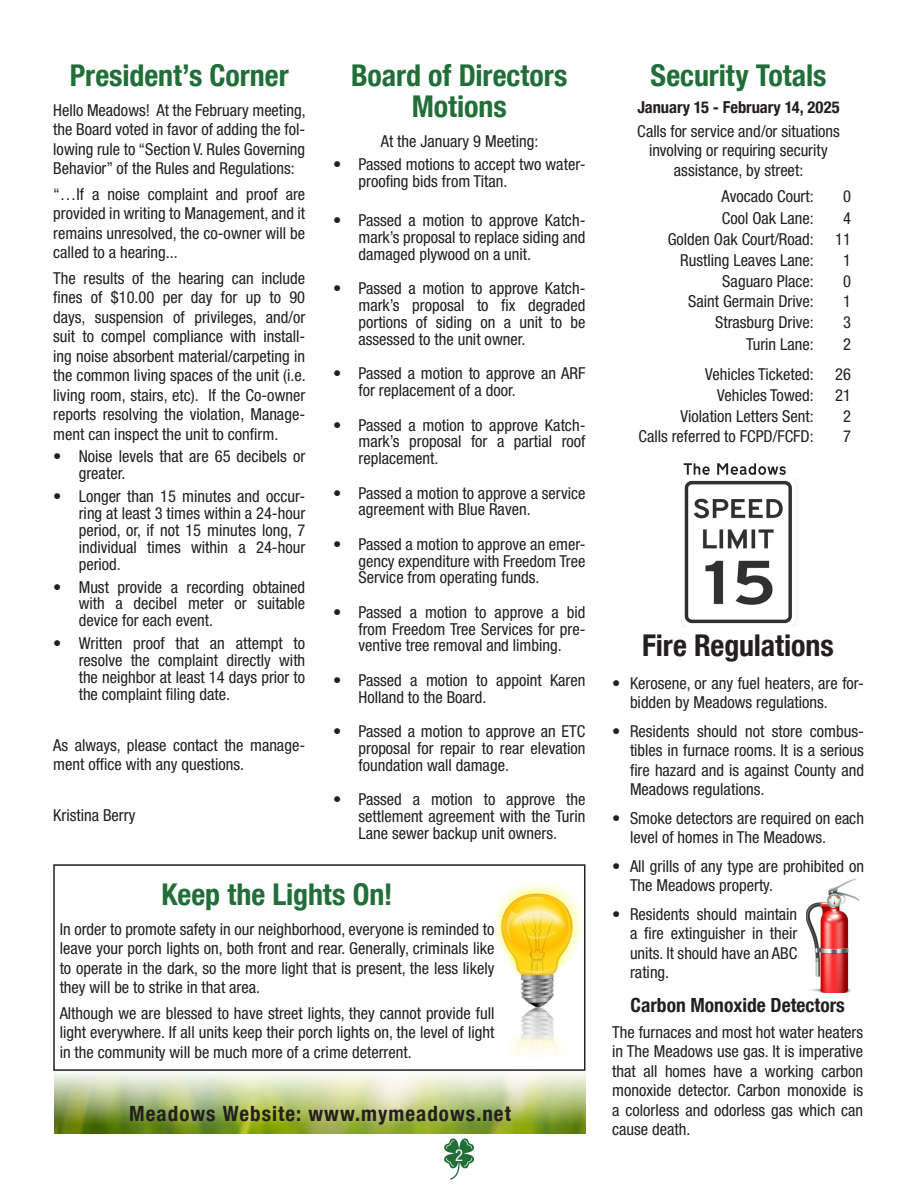
<style>
.page{position:relative;width:918px;height:1188px;background:#fff}
.page>*{position:absolute;margin:0;border:0;box-sizing:border-box;transform-origin:0 0}
.Headline{font:700 condensed 30px/31.5px "Helvetica Neue LT Com";color:#206e38;text-align:center}
.Headline-2{font:700 condensed 30px "Helvetica Neue LT Com";letter-spacing:-.005em;color:#231f20}
.Headline-3{font:700 condensed 21px "Helvetica Neue LT Com";letter-spacing:.05em;color:#231f20}
.Head__B_P{font:700 condensed 19.5px "Helvetica Neue LT Com";color:#231f20}
.Body{font:condensed 16.5px/19.5px "Helvetica Neue LT Std";color:#231f20;text-align:justify}
.Headline-4{font:condensed 16.5px/19.5px "Helvetica Neue LT Std";letter-spacing:-.005em;color:#231f20;text-align:center}
.t1{font:700 condensed 16.5px "Helvetica Neue LT Com";letter-spacing:-.005em;color:#231f20}
.t2{font:condensed 16.5px "Helvetica Neue LT Std";color:#fff}
</style>
<div class="page">
<svg style="left:444px;top:1139px;width:30px;height:41px"></svg>
<div style="left:53px;top:864px;width:532px;height:207px;border:2px solid #231f20"></div>
<img style="left:495px;top:884px;width:86px;height:171px">
<img style="left:806px;top:879px;width:54px;height:114px">
<img style="left:684px;top:480px;width:110px;height:146px">
<svg style="left:684px;top:463px;width:102px;height:12px"></svg>
<img style="left:55px;top:1066px;width:530px;height:68px">
<p class="Headline" style="left:70px;top:59px;width:220px">President’s Corner</p>
<p class="Body" style="left:53px;top:100px;width:254px">Hello Meadows! At the February meeting, the Board voted in favor of adding the fol&shy;lowing rule to “Section V. Rules Governing Behavior” of the Rules and Regulations:</p>
<p class="Body" style="left:53px;top:184px;width:254px">“…If a noise complaint and proof are provided in writing to Management, and it remains unresolved, the co-owner will be called to a hearing...</p>
<p class="Body" style="left:53px;top:268px;width:254px">The results of the hearing can include fines of $10.00 per day for up to 90 days, suspension of privileges, and/or suit to compel compliance with install&shy;ing noise absorbent material/carpeting in the common living spaces of the unit (i.e. living room, stairs, etc). If the Co-owner reports resolving the violation, Manage&shy;ment can inspect the unit to confirm.</p>
<p class="Body" style="left:79px;top:448px;width:228px;line-height:16.8px;text-indent:-26px">• Noise levels that are 65 decibels or greater.</p>
<p class="Body" style="left:79px;top:488px;width:228px;line-height:16.8px;text-indent:-26px">• Longer than 15 minutes and occur&shy;ring at least 3 times within a 24-hour period, or, if not 15 minutes long, 7 individual times within a 24-hour period.</p>
<p class="Body" style="left:79px;top:578px;width:228px;line-height:16.8px;text-indent:-26px">• Must provide a recording obtained with a decibel meter or suitable device for each event.</p>
<p class="Body" style="left:79px;top:635px;width:228px;line-height:16.8px;text-indent:-26px">• Written proof that an attempt to resolve the complaint directly with the neighbor at least 14 days prior to the complaint filing date.</p>
<p class="Body" style="left:53px;top:735px;width:254px">As always, please contact the manage&shy;ment office with any questions.</p>
<p class="Body" style="left:53px;top:806px;width:84px">Kristina Berry</p>
<p class="Headline" style="left:351px;top:59px;width:218px">Board of Directors<br>Motions</p>
<p class="Body" style="left:381px;top:131px;width:159px">At the January 9 Meeting:</p>
<p class="Body" style="left:358px;top:156px;width:228px;line-height:16.8px;text-indent:-26px">• Passed motions to accept two water&shy;proofing bids from Titan.</p>
<p class="Body" style="left:358px;top:212px;width:228px;line-height:16.8px;text-indent:-26px">• Passed a motion to approve Katch&shy;mark’s proposal to replace siding and damaged plywood on a unit.</p>
<p class="Body" style="left:358px;top:280px;width:229px;line-height:16.8px;text-indent:-26px">• Passed a motion to approve Katch&shy;mark’s proposal to fix degraded portions of siding on a unit to be assessed to the unit owner.</p>
<p class="Body" style="left:358px;top:365px;width:228px;line-height:16.8px;text-indent:-26px">• Passed a motion to approve an ARF for replacement of a door.</p>
<p class="Body" style="left:358px;top:416px;width:229px;line-height:16.8px;text-indent:-26px">• Passed a motion to approve Katch&shy;mark’s proposal for a partial roof replacement.</p>
<p class="Body" style="left:358px;top:484px;width:228px;line-height:16.8px;text-indent:-26px">• Passed a motion to approve a service agreement with Blue Raven.</p>
<p class="Body" style="left:358px;top:535px;width:229px;line-height:16.8px;text-indent:-26px">• Passed a motion to approve an emer&shy;gency expenditure with Freedom Tree Service from operating funds.</p>
<p class="Body" style="left:358px;top:603px;width:229px;line-height:16.8px;text-indent:-26px">• Passed a motion to approve a bid from Freedom Tree Services for pre&shy;ventive tree removal and limbing.</p>
<p class="Body" style="left:358px;top:671px;width:228px;line-height:16.8px;text-indent:-26px">• Passed a motion to appoint Karen<br>Holland to the Board.</p>
<p class="Body" style="left:358px;top:723px;width:228px;line-height:16.8px;text-indent:-26px">• Passed a motion to approve an ETC proposal for repair to rear elevation foundation wall damage.</p>
<p class="Body" style="left:358px;top:791px;width:228px;line-height:16.8px;text-indent:-26px">• Passed a motion to approve the settlement agreement with the Turin Lane sewer backup unit owners.</p>
<p class="Headline" style="left:161px;top:878px;width:233px">Keep the Lights On!</p>
<p class="Body" style="left:60px;top:919px;width:436px">In order to promote safety in our neighborhood, everyone is reminded to leave your porch lights on, both front and rear. Generally, criminals like to operate in the dark, so the more light that is present, the less likely they will be to strike in that area.</p>
<p class="Body" style="left:60px;top:1003px;width:436px">Although we are blessed to have street lights, they cannot provide full light everywhere. If all units keep their porch lights on, the level of light in the community will be much more of a crime deterrent.</p>
<p class="Headline-3" style="left:129px;top:1101px;width:383px">Meadows Website: www.mymeadows.net</p>
<p class="t2" style="left:455px;top:1146px;width:9px">2</p>
<p class="Headline" style="left:651px;top:59px;width:177px">Security Totals</p>
<p class="t1" style="left:637px;top:97px;width:204px">January 15 - February 14, 2025</p>
<p class="Headline-4" style="left:637px;top:121px;width:204px">Calls for service and/or situations involving or requiring security assistance, by street:</p>
<p class="Body" style="left:722px;top:187px;width:94px">Avocado Court:</p>
<p class="Body" style="left:843px;top:187px;width:9px">0</p>
<p class="Body" style="left:722px;top:209px;width:93px">Cool Oak Lane:</p>
<p class="Body" style="left:843px;top:209px;width:9px">4</p>
<p class="Body" style="left:668px;top:229px;width:147px">Golden Oak Court/Road:</p>
<p class="Body" style="left:835px;top:229px;width:17px">11</p>
<p class="Body" style="left:680px;top:250px;width:135px">Rustling Leaves Lane:</p>
<p class="Body" style="left:843px;top:250px;width:9px">1</p>
<p class="Body" style="left:722px;top:271px;width:93px">Saguaro Place:</p>
<p class="Body" style="left:843px;top:271px;width:9px">0</p>
<p class="Body" style="left:688px;top:292px;width:127px">Saint Germain Drive:</p>
<p class="Body" style="left:843px;top:292px;width:9px">1</p>
<p class="Body" style="left:715px;top:312px;width:100px">Strasburg Drive:</p>
<p class="Body" style="left:843px;top:312px;width:9px">3</p>
<p class="Body" style="left:746px;top:334px;width:69px">Turin Lane:</p>
<p class="Body" style="left:843px;top:334px;width:9px">2</p>
<p class="Body" style="left:705px;top:364px;width:110px">Vehicles Ticketed:</p>
<p class="Body" style="left:835px;top:364px;width:17px">26</p>
<p class="Body" style="left:717px;top:385px;width:98px">Vehicles Towed:</p>
<p class="Body" style="left:835px;top:385px;width:17px">21</p>
<p class="Body" style="left:680px;top:406px;width:135px">Violation Letters Sent:</p>
<p class="Body" style="left:843px;top:406px;width:9px">2</p>
<p class="Body" style="left:638px;top:427px;width:177px">Calls referred to FCPD/FCFD:</p>
<p class="Body" style="left:843px;top:427px;width:9px">7</p>
<p class="Headline-2" style="left:642px;top:627px;width:193px">Fire Regulations</p>
<p class="Body" style="left:630px;top:673px;width:236px;text-indent:-18px">• Kerosene, or any fuel heaters, are for&shy;bidden by Meadows regulations.</p>
<p class="Body" style="left:630px;top:721px;width:236px;text-indent:-18px">• Residents should not store combus&shy;tibles in furnace rooms. It is a serious fire hazard and is against County and Meadows regulations.</p>
<p class="Body" style="left:630px;top:808px;width:236px;text-indent:-18px">• Smoke detectors are required on each level of homes in The Meadows.</p>
<p class="Body" style="left:630px;top:856px;width:236px;text-indent:-18px">• All grills of any type are prohibited on<br>The Meadows property.</p>
<p class="Body" style="left:630px;top:904px;width:169px;text-indent:-18px">• Residents should maintain a fire extinguisher in their units. It should have an ABC rating.</p>
<p class="Head__B_P" style="left:631px;top:993px;width:216px">Carbon Monoxide Detectors</p>
<p class="Body" style="left:612px;top:1022px;width:253px">The furnaces and most hot water heaters in The Meadows use gas. It is imperative that all homes have a working carbon monoxide detector. Carbon monoxide is a colorless and odorless gas which can cause death.</p>
</div>
